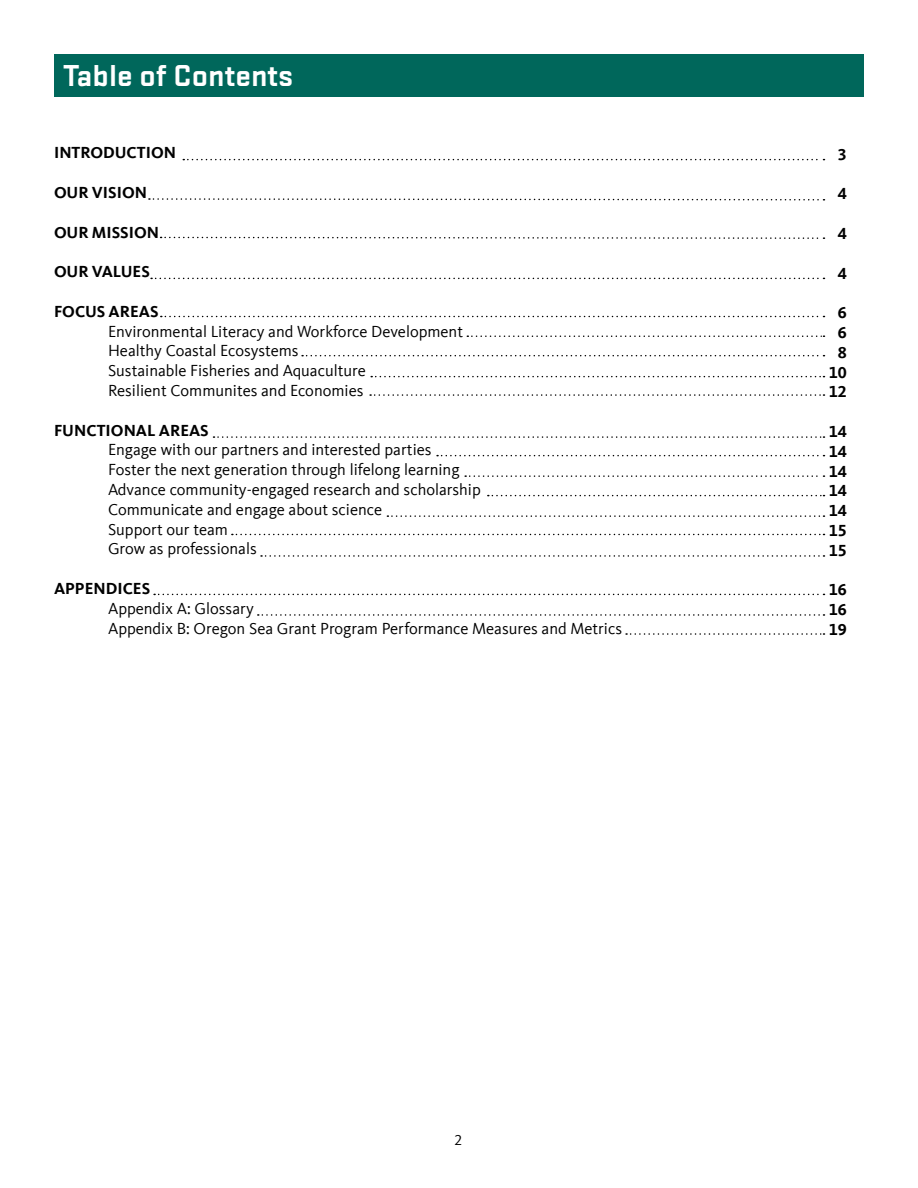
<style>
.page{position:relative;width:918px;height:1188px;background:#fff}
.page>*{position:absolute;margin:0;border:0;box-sizing:border-box;transform-origin:0 0}
.t1{font:700 31.5px "Stratum 2";color:#fff}
.Body{font:16.5px "Kievit Offc";color:#000}
.Subhead{font:700 16.5px/19.8px "Kievit Offc";color:#000;text-align:justify}
.t2{font:15px "Kievit Offc";color:#000}
</style>
<div class="page">
<div style="left:54px;top:54px;width:810px;height:42px;background:#00675b"></div>
<svg style="left:183px;top:159px;width:642px;height:1px"></svg>
<svg style="left:149px;top:198px;width:676px;height:3px"></svg>
<svg style="left:161px;top:236px;width:664px;height:3px"></svg>
<svg style="left:151px;top:278px;width:674px;height:1px"></svg>
<svg style="left:161px;top:316px;width:663px;height:1px"></svg>
<svg style="left:467px;top:335px;width:358px;height:2px"></svg>
<svg style="left:302px;top:355px;width:523px;height:1px"></svg>
<svg style="left:371px;top:376px;width:454px;height:1px"></svg>
<svg style="left:370px;top:394px;width:455px;height:2px"></svg>
<svg style="left:214px;top:436px;width:611px;height:2px"></svg>
<svg style="left:437px;top:455px;width:388px;height:1px"></svg>
<svg style="left:465px;top:475px;width:360px;height:2px"></svg>
<svg style="left:488px;top:495px;width:337px;height:1px"></svg>
<svg style="left:387px;top:515px;width:438px;height:2px"></svg>
<svg style="left:232px;top:534px;width:593px;height:1px"></svg>
<svg style="left:261px;top:555px;width:564px;height:2px"></svg>
<svg style="left:154px;top:594px;width:671px;height:1px"></svg>
<svg style="left:258px;top:614px;width:567px;height:2px"></svg>
<svg style="left:626px;top:633px;width:199px;height:2px"></svg>
<h1 class="t1" style="left:63px;top:53px;width:232px">Table of Contents</h1>
<h2 class="Subhead" style="left:54px;top:143px;width:124px">INTRODUCTION</h2>
<h2 class="Subhead" style="left:54px;top:183px;width:95px">OUR VISION</h2>
<h2 class="Subhead" style="left:54px;top:222px;width:107px">OUR MISSION</h2>
<h2 class="Subhead" style="left:54px;top:262px;width:97px">OUR VALUES</h2>
<h2 class="Subhead" style="left:54px;top:301px;width:106px">FOCUS AREAS</h2>
<p class="Body" style="left:108px;top:322px;width:357px">Environmental Literacy and Workforce Development</p>
<p class="Body" style="left:108px;top:342px;width:192px">Healthy Coastal Ecosystems</p>
<p class="Body" style="left:108px;top:361px;width:259px">Sustainable Fisheries and Aquaculture</p>
<p class="Body" style="left:108px;top:381px;width:257px">Resilient Communites and Economies</p>
<h2 class="Subhead" style="left:54px;top:420px;width:156px">FUNCTIONAL AREAS</h2>
<p class="Body" style="left:108px;top:441px;width:325px">Engage with our partners and interested parties</p>
<p class="Body" style="left:108px;top:460px;width:353px">Foster the next generation through lifelong learning</p>
<p class="Body" style="left:108px;top:480px;width:374px">Advance community-engaged research and scholarship</p>
<p class="Body" style="left:108px;top:500px;width:276px">Communicate and engage about science</p>
<p class="Body" style="left:108px;top:520px;width:121px">Support our team</p>
<p class="Body" style="left:108px;top:540px;width:150px">Grow as professionals</p>
<h2 class="Subhead" style="left:54px;top:579px;width:98px">APPENDICES</h2>
<p class="Body" style="left:108px;top:599px;width:147px">Appendix A: Glossary</p>
<p class="Body" style="left:108px;top:619px;width:516px">Appendix B: Oregon Sea Grant Program Performance Measures and Metrics</p>
<p class="t2" style="left:454px;top:1132px;width:10px">2</p>
<p class="Subhead" style="left:838px;top:144px;width:10px">3</p>
<p class="Subhead" style="left:838px;top:184px;width:10px">4</p>
<p class="Subhead" style="left:838px;top:224px;width:10px">4</p>
<p class="Subhead" style="left:838px;top:263px;width:10px">4</p>
<p class="Subhead" style="left:829px;top:303px;width:19px;text-align:center">6<br>6<br>8<br>10<br>12</p>
<p class="Subhead" style="left:829px;top:422px;width:19px">14<br>14<br>14<br>14<br>14<br>15<br>15</p>
<p class="Subhead" style="left:829px;top:580px;width:19px">16<br>16<br>19</p>
</div>
